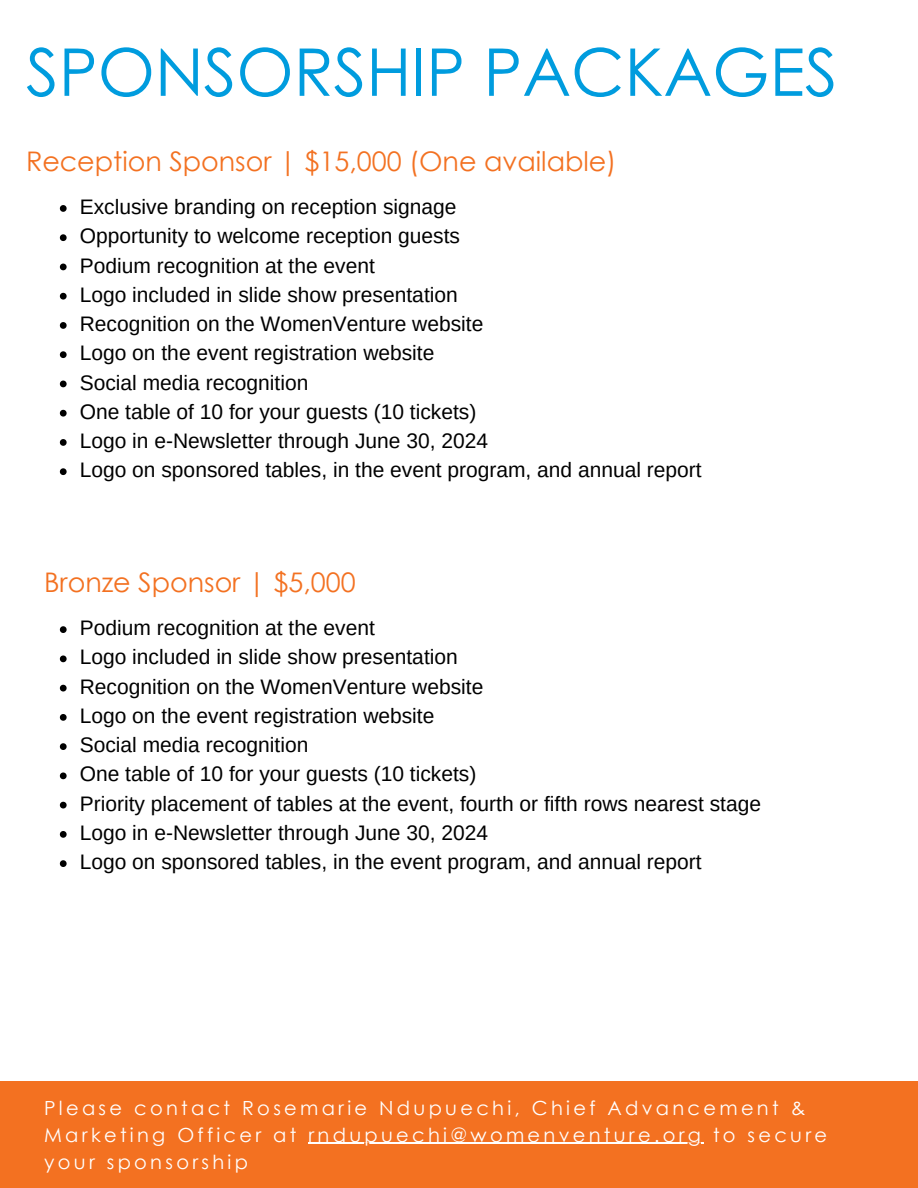
<style>
.page{position:relative;width:918px;height:1188px;background:#fff}
.page>*{position:absolute;margin:0;border:0;box-sizing:border-box;transform-origin:0 0}
.t1{font:65.85px "Century Gothic";color:#009cde}
.t2{font:27px "Century Gothic";color:#f37121}
.t3{font:21px "Arimo";color:#000}
.t4{font:19.5px/27px "Century Gothic";letter-spacing:.17em;color:#fff}
</style>
<div class="page">
<div style="left:0;top:1081px;width:918px;height:107px;background:#f37121"></div>
<hr style="left:308px;top:1143px;width:396px;height:1px;background:#fff">
<svg style="left:60px;top:205px;width:7px;height:7px"></svg>
<svg style="left:60px;top:234px;width:7px;height:7px"></svg>
<svg style="left:60px;top:264px;width:7px;height:6px"></svg>
<svg style="left:60px;top:293px;width:7px;height:7px"></svg>
<svg style="left:60px;top:322px;width:7px;height:7px"></svg>
<svg style="left:60px;top:351px;width:7px;height:7px"></svg>
<svg style="left:60px;top:381px;width:7px;height:6px"></svg>
<svg style="left:60px;top:410px;width:7px;height:7px"></svg>
<svg style="left:60px;top:439px;width:7px;height:7px"></svg>
<svg style="left:60px;top:468px;width:7px;height:7px"></svg>
<svg style="left:60px;top:626px;width:7px;height:7px"></svg>
<svg style="left:60px;top:655px;width:7px;height:7px"></svg>
<svg style="left:60px;top:685px;width:7px;height:6px"></svg>
<svg style="left:60px;top:714px;width:7px;height:7px"></svg>
<svg style="left:60px;top:743px;width:7px;height:7px"></svg>
<svg style="left:60px;top:772px;width:7px;height:7px"></svg>
<svg style="left:60px;top:802px;width:7px;height:6px"></svg>
<svg style="left:60px;top:831px;width:7px;height:7px"></svg>
<svg style="left:60px;top:860px;width:7px;height:7px"></svg>
<p class="t1" style="left:26px;top:30px;width:813px">SPONSORSHIP PACKAGES</p>
<p class="t2" style="left:26px;top:143px;width:592px">Reception Sponsor | $15,000 (One available)</p>
<p class="t3" style="left:80px;top:195px;width:378px">Exclusive branding on reception signage</p>
<p class="t3" style="left:80px;top:224px;width:382px">Opportunity to welcome reception guests</p>
<p class="t3" style="left:80px;top:254px;width:297px">Podium recognition at the event</p>
<p class="t3" style="left:80px;top:283px;width:380px">Logo included in slide show presentation</p>
<p class="t3" style="left:80px;top:312px;width:405px">Recognition on the WomenVenture website</p>
<p class="t3" style="left:80px;top:341px;width:356px">Logo on the event registration website</p>
<p class="t3" style="left:80px;top:371px;width:230px">Social media recognition</p>
<p class="t3" style="left:80px;top:400px;width:398px">One table of 10 for your guests (10 tickets)</p>
<p class="t3" style="left:80px;top:429px;width:410px">Logo in e-Newsletter through June 30, 2024</p>
<p class="t3" style="left:80px;top:458px;width:623px">Logo on sponsored tables, in the event program, and annual report</p>
<p class="t2" style="left:44px;top:565px;width:313px">Bronze Sponsor | $5,000</p>
<p class="t3" style="left:80px;top:616px;width:297px">Podium recognition at the event</p>
<p class="t3" style="left:80px;top:645px;width:380px">Logo included in slide show presentation</p>
<p class="t3" style="left:80px;top:675px;width:405px">Recognition on the WomenVenture website</p>
<p class="t3" style="left:80px;top:704px;width:356px">Logo on the event registration website</p>
<p class="t3" style="left:80px;top:733px;width:230px">Social media recognition</p>
<p class="t3" style="left:80px;top:762px;width:398px">One table of 10 for your guests (10 tickets)</p>
<p class="t3" style="left:80px;top:792px;width:683px">Priority placement of tables at the event, fourth or fifth rows nearest stage</p>
<p class="t3" style="left:80px;top:821px;width:410px">Logo in e-Newsletter through June 30, 2024</p>
<p class="t3" style="left:80px;top:850px;width:623px">Logo on sponsored tables, in the event program, and annual report</p>
<p class="t4" style="left:44px;top:1094px;width:785px">Please contact Rosemarie Ndupuechi, Chief Advancement &amp;<br>Marketing Officer at rndupuechi@womenventure.org to secure your sponsorship</p>
</div>
